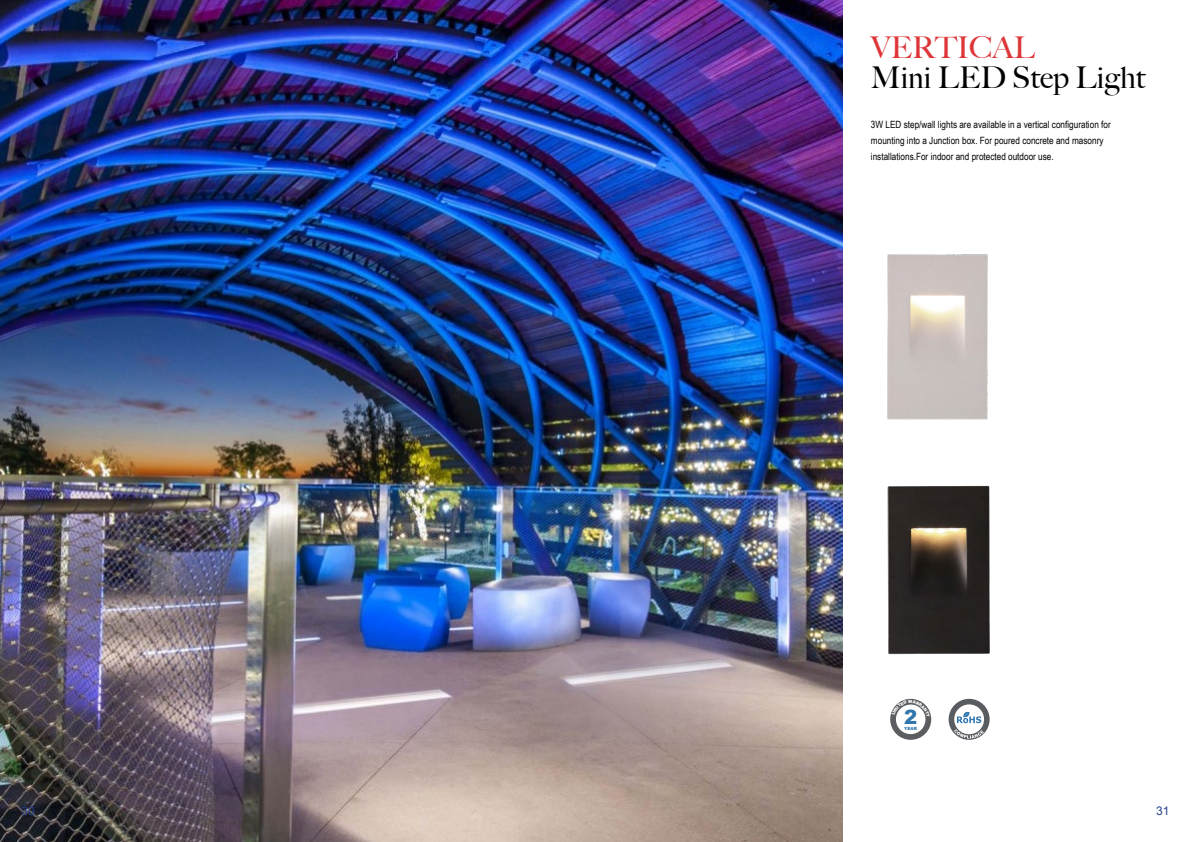
<style>
.page{position:relative;width:1191px;height:842px;background:#fff}
.page>*{position:absolute;margin:0;border:0;box-sizing:border-box;transform-origin:0 0}
.t1{font:500 30px "Big Caslon";color:#000}
.t2{font:500 30px "Big Caslon";color:#de3638}
.t3{font:900 19.6px "Arial";color:#3076ad}
.t4{font:12px "Arial";color:#25408f}
.t5{font:10px/16px "Arial Narrow";color:#000}
.t6{font:900 4.3px "Arial";color:#3076ad}
.t7{font:900 4.3px "Arial";color:#fff}
</style>
<div class="page">
<img style="left:887px;top:254px;width:101px;height:166px">
<img style="left:887px;top:485px;width:103px;height:170px">
<div style="left:890px;top:699px;width:41px;height:41px;background:#5b5d60;border-radius:50%"></div>
<div style="left:896px;top:704px;width:29px;height:30px;background:#fff;border-radius:50%"></div>
<div style="left:948px;top:699px;width:41px;height:41px;background:#595c60;border-radius:50%"></div>
<div style="left:954px;top:704px;width:30px;height:30px;background:#fff;border-radius:50%"></div>
<svg style="left:954px;top:729px;width:30px;height:10px"></svg>
<svg style="left:957px;top:711px;width:24px;height:12px"></svg>
<img style="left:0;top:0;width:842px;height:842px">
<svg style="left:891px;top:700px;width:39px;height:17px"></svg>
<h1 class="t2" style="left:871px;top:23px;width:165px">VERTICAL</h1>
<h1 class="t1" style="left:871px;top:53px;width:276px">Mini LED Step Light</h1>
<p class="t5" style="left:871px;top:116px;width:241px">3W LED step/wall lights are available in a vertical configuration for mounting into a Junction box. For poured concrete and masonry installations.For indoor and protected outdoor use.</p>
<p class="t7" style="left:908px;top:698px;width:6px">W</p>
<h2 class="t3" style="left:904px;top:702px;width:15px">2</h2>
<p class="t6" style="left:904px;top:725px;width:14px">YEAR</p>
<p class="t4" style="left:22px;top:803px;width:15px">30</p>
<p class="t4" style="left:1156px;top:803px;width:15px">31</p>
</div>
